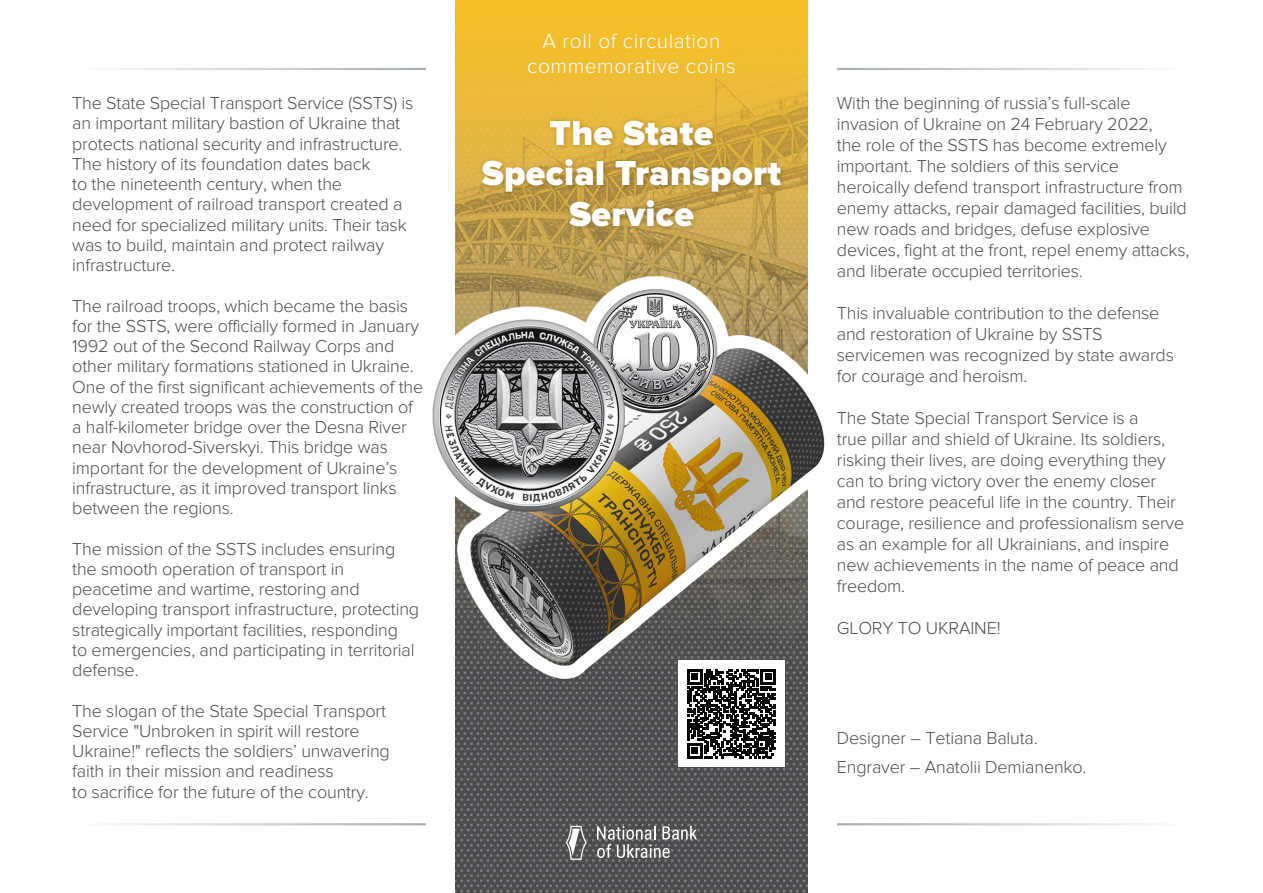
<style>
.page{position:relative;width:1263px;height:893px;background:#fff}
.page>*{position:absolute;margin:0;border:0;box-sizing:border-box;transform-origin:0 0}
.t1{font:900 36px "Proxima Nova";letter-spacing:.01em;color:#fff}
.t2{font:300 21px/25.2px "Proxima Nova";letter-spacing:.025em;color:#fff;text-align:center}
.t3{font:300 18px/20.2px "Proxima Nova";letter-spacing:-.01em;color:#4d4d4f}
</style>
<div class="page">
<img style="left:455px;top:0;width:353px;height:893px">
<img style="left:432px;top:262px;width:393px;height:429px">
<div style="left:479px;top:116px;width:308px;height:116px;background:#000;opacity:.25"></div>
<hr style="left:72px;top:68px;width:354px;height:2px;background:#4f5e61">
<hr style="left:72px;top:823px;width:354px;height:2px;background:#4f5e61">
<hr style="left:837px;top:68px;width:353px;height:2px;background:#4f5e61">
<hr style="left:837px;top:823px;width:353px;height:2px;background:#4f5e61">
<div style="left:678px;top:660px;width:106px;height:107px;background:#fff"></div>
<svg style="left:687px;top:669px;width:89px;height:89px"></svg>
<svg style="left:566px;top:826px;width:21px;height:34px"></svg>
<svg style="left:597px;top:826px;width:100px;height:32px"></svg>
<p class="t3" style="left:72px;top:93px;width:343px">The State Special Transport Service (SSTS) is an important military bastion of Ukraine that protects national security and infrastructure.<br>The history of its foundation dates back<br>to the nineteenth century, when the development of railroad transport created a need for specialized military units. Their task was to build, maintain and protect railway infrastructure.</p>
<p class="t3" style="left:72px;top:296px;width:352px">The railroad troops, which became the basis for the SSTS, were officially formed in January 1992 out of the Second Railway Corps and other military formations stationed in Ukraine.<br>One of the first significant achievements of the newly created troops was the construction of a half-kilometer bridge over the Desna River near Novhorod-Siverskyi. This bridge was important for the development of Ukraine’s infrastructure, as it improved transport links between the regions.</p>
<p class="t3" style="left:72px;top:539px;width:348px">The mission of the SSTS includes ensuring the smooth operation of transport in peacetime and wartime, restoring and developing transport infrastructure, protecting strategically important facilities, responding<br>to emergencies, and participating in territorial defense.</p>
<p class="t3" style="left:72px;top:701px;width:319px">The slogan of the State Special Transport<br>Service "Unbroken in spirit will restore<br>Ukraine!" reflects the soldiers’ unwavering</p>
<p class="t3" style="left:72px;top:761px;width:263px">faith in their mission and readiness</p>
<p class="t3" style="left:72px;top:782px;width:298px">to sacrifice for the future of the country.</p>
<p class="t2" style="left:527px;top:29px;width:210px">A roll of circulation commemorative coins</p>
<p class="t1" style="left:550px;top:112px;width:165px">The State</p>
<p class="t1" style="left:482px;top:152px;width:301px">Special Transport</p>
<p class="t1" style="left:569px;top:193px;width:126px">Service</p>
<p class="t3" style="left:837px;top:93px;width:354px;line-height:21px">With the beginning of russia’s full-scale invasion of Ukraine on 24 February 2022,<br>the role of the SSTS has become extremely important. The soldiers of this service heroically defend transport infrastructure from enemy attacks, repair damaged facilities, build new roads and bridges, defuse explosive devices, fight at the front, repel enemy attacks, and liberate occupied territories.</p>
<p class="t3" style="left:837px;top:303px;width:339px;line-height:21px">This invaluable contribution to the defense and restoration of Ukraine by SSTS servicemen was recognized by state awards for courage and heroism.</p>
<p class="t3" style="left:837px;top:408px;width:349px;line-height:21px">The State Special Transport Service is a<br>true pillar and shield of Ukraine. Its soldiers, risking their lives, are doing everything they can to bring victory over the enemy closer and restore peaceful life in the country. Their courage, resilience and professionalism serve as an example for all Ukrainians, and inspire new achievements in the name of peace and freedom.</p>
<p class="t3" style="left:837px;top:618px;width:165px">GLORY TO UKRAINE!</p>
<p class="t3" style="left:837px;top:728px;width:202px">Designer – Tetiana Baluta.</p>
<p class="t3" style="left:837px;top:757px;width:251px">Engraver – Anatolii Demianenko.</p>
</div>
